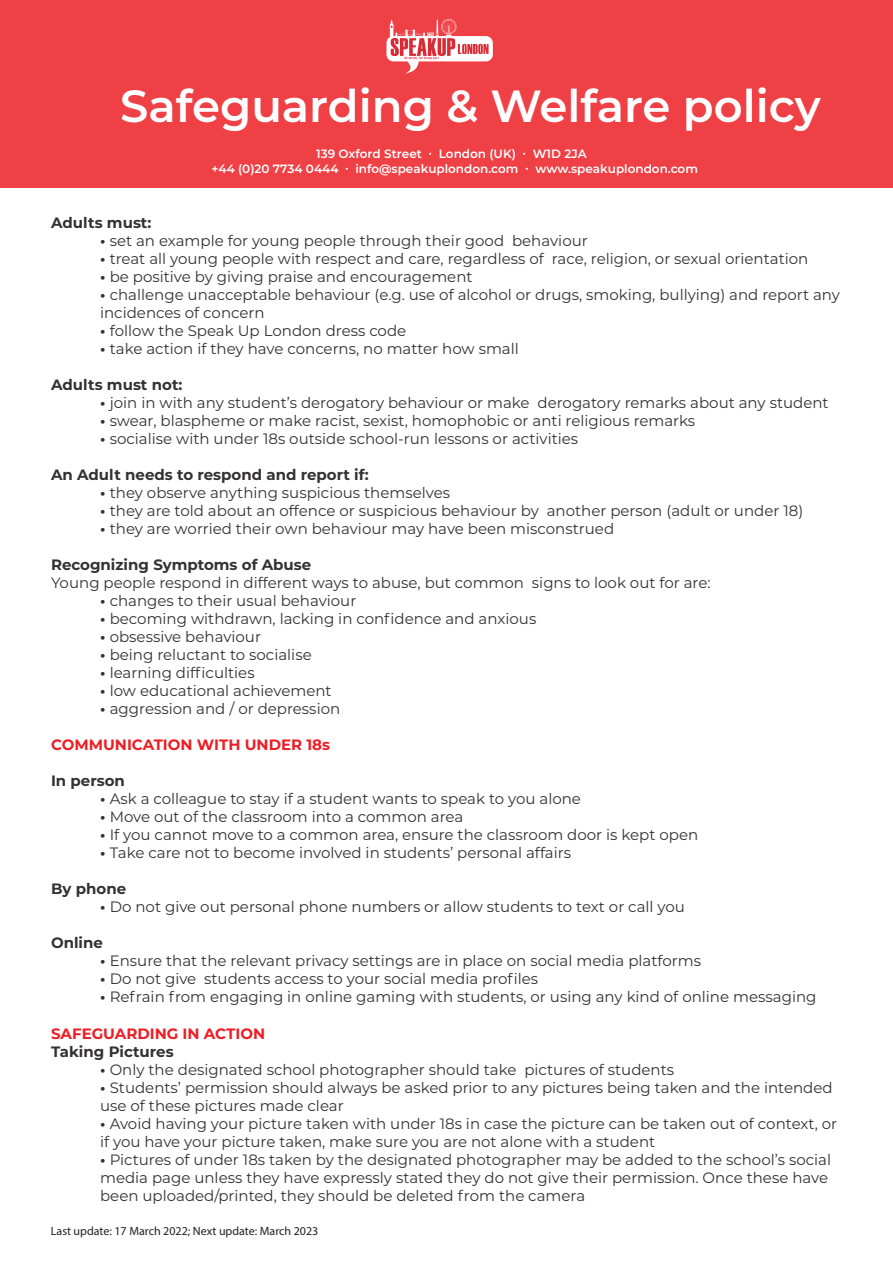
<style>
.page{position:relative;width:893px;height:1263px;background:#fff}
.page>*{position:absolute;margin:0;border:0;box-sizing:border-box;transform-origin:0 0}
.t1{font:600 45px "Montserrat";color:#fff}
.t2{font:15px/18px "Montserrat";color:#333132}
.t3{font:700 15px "Montserrat";color:#333132}
.t4{font:700 15px "Montserrat";color:#ed1d24}
.t5{font:600 12px/14.4px "Montserrat";color:#fff;text-align:center}
.t6{font:12px "Myriad Pro";color:#231f20}
.s1{font-weight:700}
</style>
<div class="page">
<div style="left:0;top:0;width:893px;height:187px;background:#ef4046"></div>
<svg style="left:386px;top:19px;width:107px;height:55px"></svg>
<h1 class="t1" style="left:120px;top:74px;width:702px">Safeguarding &amp; Welfare policy</h1>
<p class="t5" style="left:211px;top:146px;width:488px">139 Oxford Street ∙ London (UK) ∙ W1D 2JA<br>+44 (0)20 7734 0444 ∙ info@speakuplondon.com ∙ www.speakuplondon.com</p>
<p class="t3" style="left:51px;top:212px;width:102px">Adults must:</p>
<p class="t2" style="left:100px;top:232px;width:489px"><span class="s1">•</span> set an example for young people through their good behaviour</p>
<p class="t2" style="left:100px;top:250px;width:710px"><span class="s1">•</span> treat all young people with respect and care, regardless of race, religion, or sexual orientation</p>
<p class="t2" style="left:100px;top:268px;width:374px"><span class="s1">•</span> be positive by giving praise and encouragement</p>
<p class="t2" style="left:100px;top:286px;width:741px"><span class="s1">•</span> challenge unacceptable behaviour (e.g. use of alcohol or drugs, smoking, bullying) and report any incidences of concern</p>
<p class="t2" style="left:100px;top:322px;width:308px"><span class="s1">•</span> follow the Speak Up London dress code</p>
<p class="t2" style="left:100px;top:340px;width:420px"><span class="s1">•</span> take action if they have concerns, no matter how small</p>
<p class="t3" style="left:51px;top:374px;width:133px">Adults must not:</p>
<p class="t2" style="left:100px;top:394px;width:730px"><span class="s1">•</span> join in with any student’s derogatory behaviour or make derogatory remarks about any student</p>
<p class="t2" style="left:100px;top:412px;width:597px"><span class="s1">•</span> swear, blaspheme or make racist, sexist, homophobic or anti religious remarks</p>
<p class="t2" style="left:100px;top:430px;width:480px"><span class="s1">•</span> socialise with under 18s outside school-run lessons or activities</p>
<p class="t3" style="left:51px;top:464px;width:319px">An Adult needs to respond and report if:</p>
<p class="t2" style="left:100px;top:484px;width:352px"><span class="s1">•</span> they observe anything suspicious themselves</p>
<p class="t2" style="left:100px;top:502px;width:705px"><span class="s1">•</span> they are told about an offence or suspicious behaviour by another person (adult or under 18)</p>
<p class="t2" style="left:100px;top:520px;width:516px"><span class="s1">•</span> they are worried their own behaviour may have been misconstrued</p>
<p class="t3" style="left:51px;top:554px;width:262px">Recognizing Symptoms of Abuse</p>
<p class="t2" style="left:51px;top:574px;width:661px">Young people respond in different ways to abuse, but common signs to look out for are:</p>
<p class="t2" style="left:100px;top:592px;width:258px"><span class="s1">•</span> changes to their usual behaviour</p>
<p class="t2" style="left:100px;top:610px;width:438px"><span class="s1">•</span> becoming withdrawn, lacking in confidence and anxious</p>
<p class="t2" style="left:100px;top:628px;width:162px"><span class="s1">•</span> obsessive behaviour</p>
<p class="t2" style="left:100px;top:646px;width:213px"><span class="s1">•</span> being reluctant to socialise</p>
<p class="t2" style="left:100px;top:664px;width:156px"><span class="s1">•</span> learning difficulties</p>
<p class="t2" style="left:100px;top:682px;width:233px"><span class="s1">•</span> low educational achievement</p>
<p class="t2" style="left:100px;top:700px;width:242px"><span class="s1">•</span> aggression and / or depression</p>
<p class="t4" style="left:51px;top:734px;width:281px">COMMUNICATION WITH UNDER 18s</p>
<p class="t3" style="left:51px;top:770px;width:75px">In person</p>
<p class="t2" style="left:100px;top:790px;width:482px"><span class="s1">•</span> Ask a colleague to stay if a student wants to speak to you alone</p>
<p class="t2" style="left:100px;top:808px;width:365px"><span class="s1">•</span> Move out of the classroom into a common area</p>
<p class="t2" style="left:100px;top:826px;width:600px"><span class="s1">•</span> If you cannot move to a common area, ensure the classroom door is kept open</p>
<p class="t2" style="left:100px;top:844px;width:473px"><span class="s1">•</span> Take care not to become involved in students’ personal affairs</p>
<p class="t3" style="left:51px;top:878px;width:77px">By phone</p>
<p class="t2" style="left:100px;top:898px;width:586px"><span class="s1">•</span> Do not give out personal phone numbers or allow students to text or call you</p>
<p class="t3" style="left:51px;top:932px;width:53px">Online</p>
<p class="t2" style="left:100px;top:952px;width:602px"><span class="s1">•</span> Ensure that the relevant privacy settings are in place on social media platforms</p>
<p class="t2" style="left:100px;top:970px;width:440px"><span class="s1">•</span> Do not give students access to your social media profiles</p>
<p class="t2" style="left:100px;top:988px;width:718px"><span class="s1">•</span> Refrain from engaging in online gaming with students, or using any kind of online messaging</p>
<p class="t4" style="left:51px;top:1022px;width:216px">SAFEGUARDING IN ACTION</p>
<p class="t3" style="left:51px;top:1040px;width:124px">Taking Pictures</p>
<p class="t2" style="left:100px;top:1060px;width:576px"><span class="s1">•</span> Only the designated school photographer should take pictures of students</p>
<p class="t2" style="left:100px;top:1078px;width:734px"><span class="s1">•</span> Students’ permission should always be asked prior to any pictures being taken and the intended use of these pictures made clear</p>
<p class="t2" style="left:100px;top:1114px;width:739px"><span class="s1">•</span> Avoid having your picture taken with under 18s in case the picture can be taken out of context, or if you have your picture taken, make sure you are not alone with a student</p>
<p class="t2" style="left:100px;top:1150px;width:732px"><span class="s1">•</span> Pictures of under 18s taken by the designated photographer may be added to the school’s social media page unless they have expressly stated they do not give their permission. Once these have been uploaded/printed, they should be deleted from the camera</p>
<p class="t6" style="left:51px;top:1224px;width:269px">Last update: 17 March 2022; Next update: March 2023</p>
</div>
